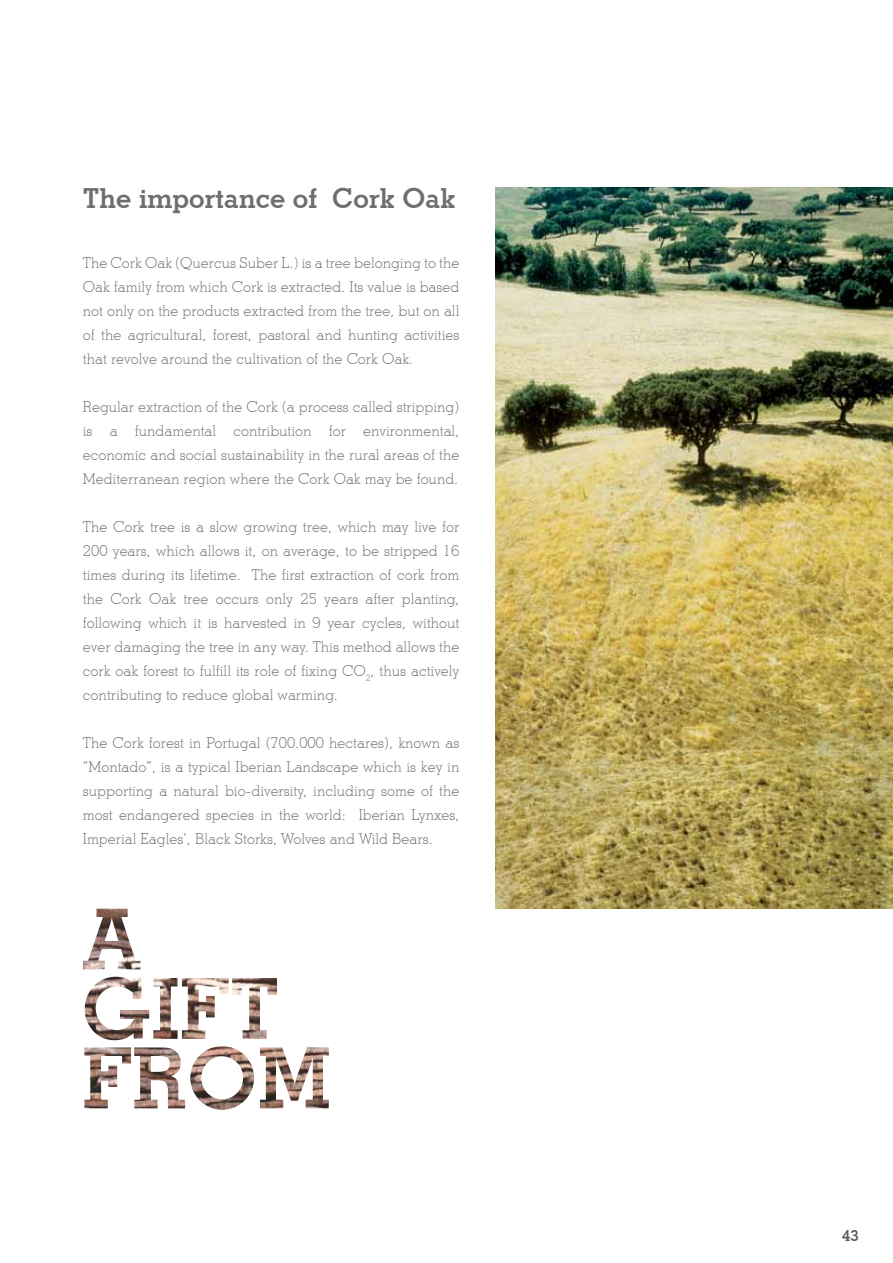
<style>
.page{position:relative;width:893px;height:1263px;background:#fff}
.page>*{position:absolute;margin:0;border:0;box-sizing:border-box;transform-origin:0 0}
.t1{font:700 27.6px "Stymie BT";color:#6d6e71}
.t2{font:300 15px/24px "Stymie BT";color:#6d6e71;text-align:justify}
.t3{font:700 15px "Stymie BT";color:#58595b}
</style>
<div class="page">
<img style="left:495px;top:187px;width:398px;height:721px">
<img style="left:83px;top:908px;width:57px;height:61px">
<img style="left:85px;top:977px;width:192px;height:63px">
<img style="left:84px;top:1046px;width:245px;height:64px">
<h1 class="t1" style="left:83px;top:182px;width:374px">The importance of Cork Oak</h1>
<p class="t2" style="left:83px;top:250px;width:378px">The Cork Oak (Quercus Suber L.) is a tree belonging to the Oak family from which Cork is extracted. Its value is based not only on the products extracted from the tree, but on all of the agricultural, forest, pastoral and hunting activities that revolve around the cultivation of the Cork Oak.</p>
<p class="t2" style="left:83px;top:394px;width:378px">Regular extraction of the Cork (a process called stripping) is a fundamental contribution for environmental, economic and social sustainability in the rural areas of the Mediterranean region where the Cork Oak may be found.</p>
<p class="t2" style="left:83px;top:514px;width:378px">The Cork tree is a slow growing tree, which may live for 200 years, which allows it, on average, to be stripped 16 times during its lifetime. The first extraction of cork from the Cork Oak tree occurs only 25 years after planting, following which it is harvested in 9 year cycles, without ever damaging the tree in any way. This method allows the cork oak forest to fulfill its role of fixing CO<sub>2</sub>, thus actively contributing to reduce global warming.</p>
<p class="t2" style="left:83px;top:730px;width:378px">The Cork forest in Portugal (700.000 hectares), known as “Montado”, is a typical Iberian Landscape which is key in supporting a natural bio-diversity, including some of the most endangered species in the world: Iberian Lynxes, Imperial Eagles’, Black Storks, Wolves and Wild Bears.</p>
<p class="t3" style="left:842px;top:1226px;width:18px">43</p>
</div>
